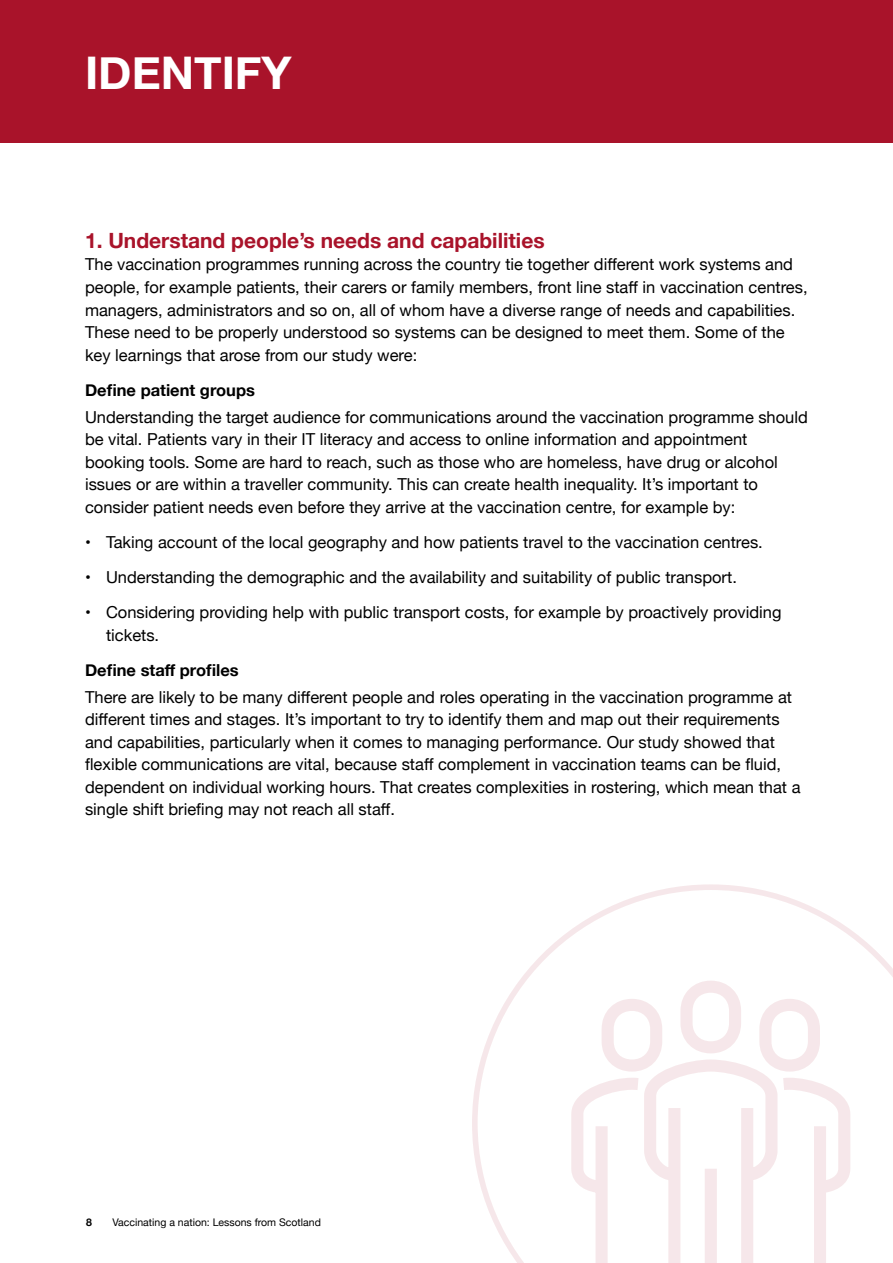
<style>
.page{position:relative;width:893px;height:1263px;background:#fff}
.page>*{position:absolute;margin:0;border:0;box-sizing:border-box;transform-origin:0 0}
.t1{font:700 45px "Helvetica Neue";color:#fff}
.t2{font:700 21px "Helvetica Neue";color:#a9132a}
.t3{font:16.5px/22.5px "Helvetica Neue";color:#000}
.t4{font:700 16.5px "Helvetica Neue";color:#000}
.t5{font:10.5px "Helvetica Neue";color:#000}
.t6{font:700 10.5px "Helvetica Neue";color:#000}
</style>
<div class="page">
<div style="left:0;top:0;width:893px;height:142px;background:#a9132a"></div>
<svg style="left:472px;top:884px;width:421px;height:379px"></svg>
<h1 class="t1" style="left:85px;top:38px;width:208px">IDENTIFY</h1>
<p class="t2" style="left:85px;top:224px;width:461px">1. Understand people’s needs and capabilities</p>
<p class="t3" style="left:85px;top:254px;width:724px">The vaccination programmes running across the country tie together different work systems and people, for example patients, their carers or family members, front line staff in vaccination centres, managers, administrators and so on, all of whom have a diverse range of needs and capabilities.<br>These need to be properly understood so systems can be designed to meet them. Some of the key learnings that arose from our study were:</p>
<p class="t4" style="left:85px;top:377px;width:171px">Define patient groups</p>
<p class="t3" style="left:85px;top:406px;width:724px">Understanding the target audience for communications around the vaccination programme should be vital. Patients vary in their IT literacy and access to online information and appointment booking tools. Some are hard to reach, such as those who are homeless, have drug or alcohol issues or are within a traveller community. This can create health inequality. It’s important to consider patient needs even before they arrive at the vaccination centre, for example by:</p>
<p class="t3" style="left:85px;top:532px;width:679px">• Taking account of the local geography and how patients travel to the vaccination centres.</p>
<p class="t3" style="left:85px;top:567px;width:653px">• Understanding the demographic and the availability and suitability of public transport.</p>
<p class="t3" style="left:106px;top:602px;width:677px;text-indent:-21px">• Considering providing help with public transport costs, for example by proactively providing tickets.</p>
<p class="t4" style="left:85px;top:657px;width:155px">Define staff profiles</p>
<p class="t3" style="left:85px;top:687px;width:717px">There are likely to be many different people and roles operating in the vaccination programme at different times and stages. It’s important to try to identify them and map out their requirements and capabilities, particularly when it comes to managing performance. Our study showed that flexible communications are vital, because staff complement in vaccination teams can be fluid, dependent on individual working hours. That creates complexities in rostering, which mean that a single shift briefing may not reach all staff.</p>
<p class="t6" style="left:86px;top:1214px;width:7px">8</p>
<p class="t5" style="left:112px;top:1215px;width:210px">Vaccinating a nation: Lessons from Scotland</p>
</div>
